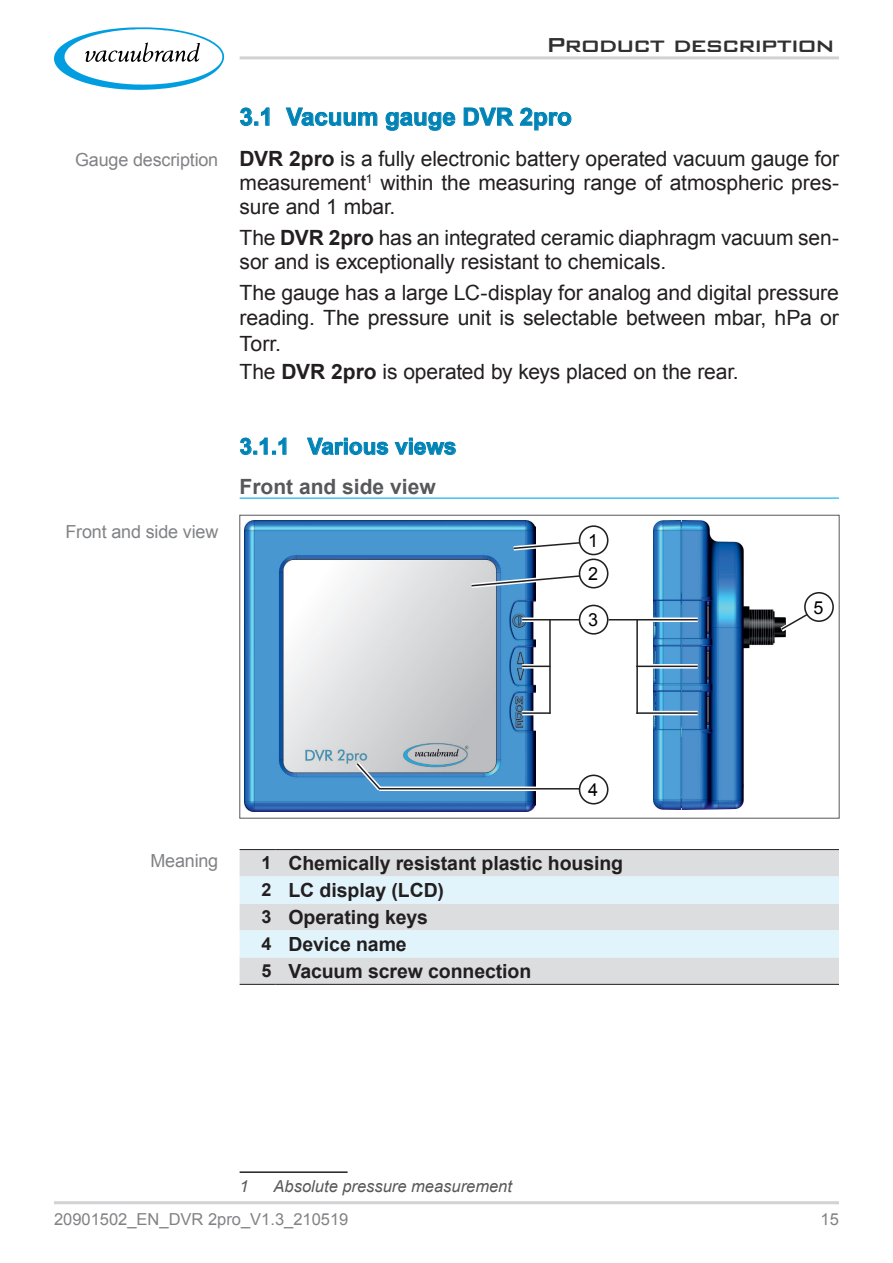
<style>
.page{position:relative;width:893px;height:1263px;background:#fff}
.page>*{position:absolute;margin:0;border:0;box-sizing:border-box;transform-origin:0 0}
.t1{font:500 27px "Bank Gothic BT";letter-spacing:-.05em;color:#312f30}
.t2{font:700 24px "Arial";color:#0083b6}
.t3{font:700 22.5px "Arial";color:#0083b6}
._14_Textkörper_Block{font:21px/24px "Arial";letter-spacing:-.005em;color:#231f20;text-align:justify}
._14_Überschrift_Zwis{font:700 21px "Arial";color:#57585a}
._13x_Tabellen-Inhalt{font:700 19.5px "Arial";letter-spacing:-.005em;color:#231f20}
._12_Marginalientext{font:18px "Arial";letter-spacing:-.01em;color:#808285}
._12_Textkörper_klein{font:18px "Arial";color:#000200}
._12_Tabellen-Übersch{font:700 18px "Arial";color:#231f20}
.t4{font:16.5px "Arial";color:#808285}
._11_Fußnotentext_kur{font:italic 16.5px "Arial";color:#57585a}
.s1{font-weight:700}
</style>
<div class="page">
<svg style="left:54px;top:27px;width:170px;height:63px"></svg>
<hr style="left:240px;top:56px;width:599px;height:3px;background:#d1d2d4">
<hr style="left:54px;top:1201px;width:785px;height:3px;background:#d1d2d4">
<hr style="left:240px;top:497px;width:599px;height:2px;background:#00aeef">
<svg style="left:240px;top:108px;width:29px;height:18px"></svg>
<svg style="left:286px;top:108px;width:91px;height:18px"></svg>
<svg style="left:386px;top:112px;width:69px;height:19px"></svg>
<svg style="left:464px;top:108px;width:49px;height:18px"></svg>
<svg style="left:520px;top:108px;width:51px;height:22px"></svg>
<svg style="left:240px;top:438px;width:46px;height:17px"></svg>
<svg style="left:307px;top:438px;width:81px;height:17px"></svg>
<svg style="left:395px;top:438px;width:61px;height:17px"></svg>
<img style="left:244px;top:520px;width:292px;height:292px">
<img style="left:653px;top:521px;width:133px;height:289px">
<svg style="left:522px;top:617px;width:57px;height:5px"></svg>
<svg style="left:522px;top:664px;width:27px;height:4px"></svg>
<hr style="left:522px;top:711px;width:28px;height:4px;background:#fff">
<svg style="left:608px;top:617px;width:90px;height:5px"></svg>
<svg style="left:638px;top:664px;width:60px;height:4px"></svg>
<hr style="left:636px;top:711px;width:62px;height:4px;background:#fff">
<svg style="left:386px;top:786px;width:193px;height:5px"></svg>
<svg style="left:775px;top:607px;width:40px;height:29px"></svg>
<svg style="left:509px;top:538px;width:76px;height:15px"></svg>
<svg style="left:467px;top:571px;width:122px;height:20px"></svg>
<hr style="left:522px;top:619px;width:61px;height:1px;background:#231f20">
<hr style="left:522px;top:665px;width:28px;height:2px;background:#231f20">
<hr style="left:522px;top:712px;width:28px;height:2px;background:#231f20">
<hr style="left:608px;top:619px;width:90px;height:1px;background:#231f20">
<hr style="left:636px;top:665px;width:62px;height:2px;background:#231f20">
<hr style="left:636px;top:712px;width:62px;height:2px;background:#231f20">
<hr style="left:379px;top:788px;width:205px;height:1px;background:#231f20">
<svg style="left:351px;top:757px;width:35px;height:38px"></svg>
<div style="left:805px;top:593px;width:28px;height:28px;background:#fff;border-radius:50%"></div>
<div style="left:804px;top:592px;width:30px;height:30px;border:2px solid #231f20;border-radius:50%"></div>
<div style="left:579px;top:526px;width:29px;height:28px;background:#fff;border-radius:50%"></div>
<div style="left:579px;top:525px;width:29px;height:30px;border:2px solid #231f20;border-radius:50%"></div>
<div style="left:579px;top:559px;width:29px;height:29px;background:#fff;border-radius:50%"></div>
<div style="left:579px;top:558px;width:29px;height:30px;border:2px solid #231f20;border-radius:50%"></div>
<div style="left:579px;top:605px;width:29px;height:29px;background:#fff;border-radius:50%"></div>
<div style="left:579px;top:605px;width:29px;height:30px;border:2px solid #231f20;border-radius:50%"></div>
<div style="left:579px;top:775px;width:29px;height:29px;background:#fff;border-radius:50%"></div>
<div style="left:579px;top:774px;width:29px;height:30px;border:2px solid #231f20;border-radius:50%"></div>
<hr style="left:549px;top:619px;width:2px;height:95px;background:#231f20">
<hr style="left:636px;top:619px;width:2px;height:95px;background:#231f20">
<div style="left:240px;top:850px;width:599px;height:134px;background:#dcdddf"></div>
<svg style="left:240px;top:876px;width:599px;height:81px;background:#dfecf2"></svg>
<hr style="left:240px;top:849px;width:36px;height:1px;background:#231f20">
<hr style="left:276px;top:849px;width:563px;height:1px;background:#231f20">
<hr style="left:240px;top:984px;width:36px;height:1px;background:#231f20">
<hr style="left:276px;top:984px;width:563px;height:1px;background:#231f20">
<hr style="left:240px;top:1171px;width:108px;height:2px;background:#231f20">
<p class="t1" style="left:546px;top:31px;width:290px">Product description</p>
<p class="_12_Marginalientext" style="left:75px;top:148px;width:145px">Gauge description</p>
<p class="t2" style="left:240px;top:101px;width:334px">3.1 Vacuum gauge DVR 2pro</p>
<p class="_14_Textkörper_Block" style="left:240px;top:147px;width:601px"><span class="s1">DVR 2pro</span> is a fully electronic battery operated vacuum gauge for measurement<sup>1</sup> within the measuring range of atmospheric pres‑ sure and 1 mbar.</p>
<p class="_14_Textkörper_Block" style="left:240px;top:226px;width:601px">The <span class="s1">DVR 2pro</span> has an integrated ceramic diaphragm vacuum sen‑ sor and is exceptionally resistant to chemicals.</p>
<p class="_14_Textkörper_Block" style="left:240px;top:280px;width:601px;line-height:25.2px">The gauge has a large LC-display for analog and digital pressure reading. The pressure unit is selectable between mbar, hPa or Torr.</p>
<p class="_14_Textkörper_Block" style="left:240px;top:360px;width:501px">The <span class="s1">DVR 2pro</span> is operated by keys placed on the rear.</p>
<p class="_12_Marginalientext" style="left:65px;top:519px;width:154px">Front and side view</p>
<p class="t3" style="left:240px;top:431px;width:218px">3.1.1 Various views</p>
<p class="_14_Überschrift_Zwis" style="left:240px;top:473px;width:198px">Front and side view</p>
<p class="_12_Textkörper_klein" style="left:588px;top:529px;width:12px">1</p>
<p class="_12_Textkörper_klein" style="left:588px;top:562px;width:12px">2</p>
<p class="_12_Textkörper_klein" style="left:588px;top:608px;width:12px">3</p>
<p class="_12_Textkörper_klein" style="left:813px;top:595px;width:12px">5</p>
<p class="_12_Marginalientext" style="left:150px;top:849px;width:69px">Meaning</p>
<p class="_12_Textkörper_klein" style="left:588px;top:778px;width:12px">4</p>
<p class="_12_Tabellen-Übersch" style="left:261px;top:851px;width:12px">1</p>
<p class="_13x_Tabellen-Inhalt" style="left:288px;top:850px;width:336px">Chemically resistant plastic housing</p>
<p class="_12_Tabellen-Übersch" style="left:261px;top:878px;width:12px">2</p>
<p class="_13x_Tabellen-Inhalt" style="left:288px;top:877px;width:157px">LC display (LCD)</p>
<p class="_12_Tabellen-Übersch" style="left:261px;top:905px;width:12px">3</p>
<p class="_13x_Tabellen-Inhalt" style="left:288px;top:904px;width:141px">Operating keys</p>
<p class="_12_Tabellen-Übersch" style="left:261px;top:931px;width:12px">4</p>
<p class="_13x_Tabellen-Inhalt" style="left:288px;top:931px;width:120px">Device name</p>
<p class="_12_Tabellen-Übersch" style="left:261px;top:958px;width:12px">5</p>
<p class="_13x_Tabellen-Inhalt" style="left:288px;top:958px;width:244px">Vacuum screw connection</p>
<p class="_11_Fußnotentext_kur" style="left:240px;top:1175px;width:11px">1</p>
<p class="_11_Fußnotentext_kur" style="left:274px;top:1175px;width:240px">Absolute pressure measurement</p>
<p class="t4" style="left:54px;top:1209px;width:296px">20901502_EN_DVR 2pro_V1.3_210519</p>
<p class="t4" style="left:821px;top:1209px;width:20px">15</p>
</div>
